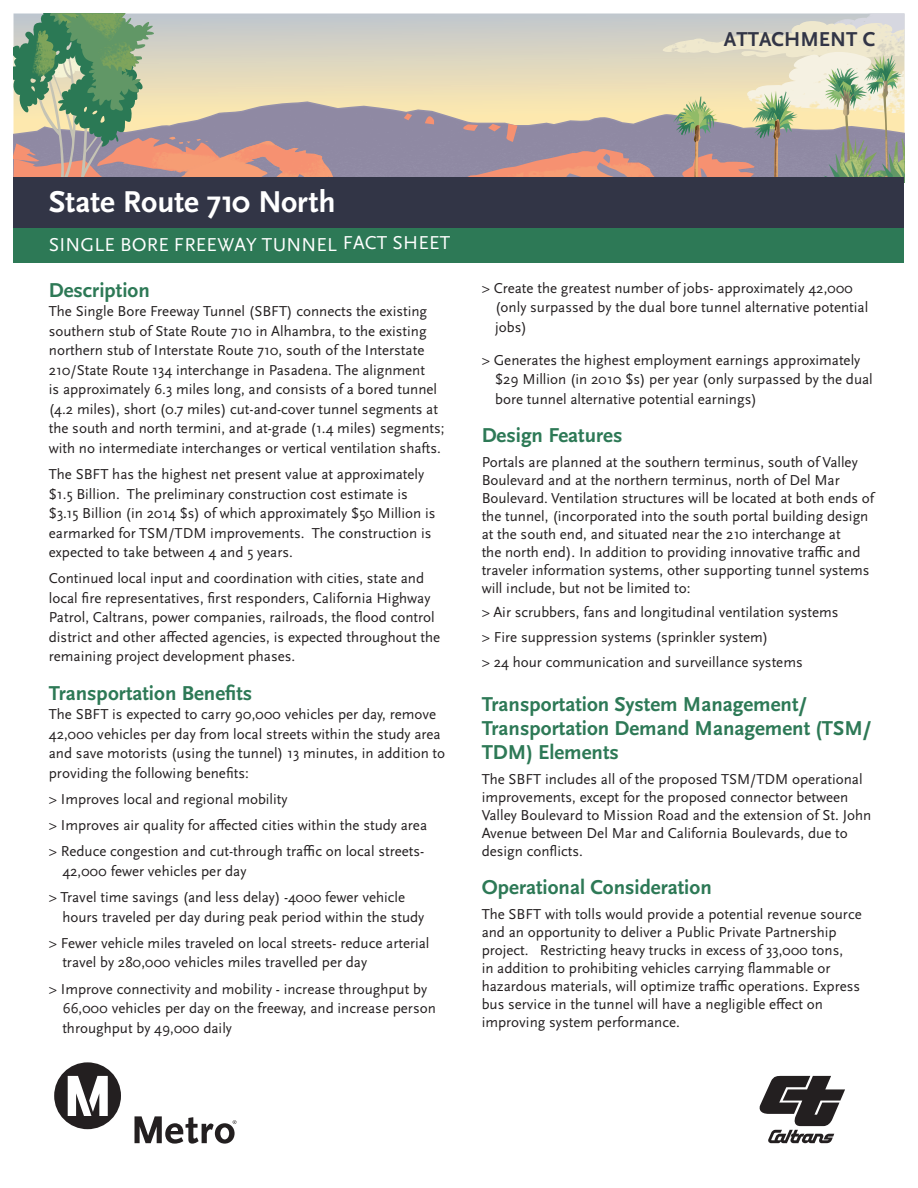
<style>
.page{position:relative;width:918px;height:1188px;background:#fff}
.page>*{position:absolute;margin:0;border:0;box-sizing:border-box;transform-origin:0 0}
.t1{font:700 31.5px "Scala Sans Pro";color:#fff}
.t2{font:700 21px/24px "Scala Sans Pro";color:#2d7956}
.t3{font:700 21px "Scala Sans Pro";color:#323546}
.t4{font:19.5px "Scala Sans Pro";letter-spacing:.01em;color:#fff}
.t5{font:15px/19.5px "Scala Sans Pro";color:#231f20}
.s1{font-family:"Scala Sans"}
</style>
<div class="page">
<svg style="left:14px;top:14px;width:890px;height:163px;background:#bfb8a8"></svg>
<div style="left:14px;top:177px;width:890px;height:53px;background:#323546"></div>
<div style="left:14px;top:228px;width:890px;height:34px;background:#2d7956"></div>
<div style="left:54px;top:1062px;width:67px;height:67px;background:#231f20;border-radius:50%"></div>
<svg style="left:68px;top:1076px;width:40px;height:40px"></svg>
<svg style="left:135px;top:1116px;width:102px;height:28px"></svg>
<svg style="left:759px;top:1076px;width:86px;height:67px"></svg>
<h2 class="t3" style="left:724px;top:27px;width:153px">ATTACHMENT <span class="s1">C</span></h2>
<h1 class="t1" style="left:49px;top:184px;width:288px">State Route 710 North</h1>
<h3 class="t4" style="left:49px;top:234px;width:403px">SINGLE BORE FREEWAY TUNNEL FACT SHEET</h3>
<h2 class="t2" style="left:49px;top:278px;width:102px">Description</h2>
<p class="t5" style="left:49px;top:302px;width:397px">The Single Bore Freeway Tunnel (SBFT) connects the existing southern stub of State Route 710 in Alhambra, to the existing northern stub of Interstate Route 710, south of the Interstate 210/State Route 134 interchange in Pasadena. The alignment<br>is approximately 6.3 miles long, and consists of a bored tunnel (4.2 miles), short (0.7 miles) cut-and-cover tunnel segments at the south and north termini, and at-grade (1.4 miles) segments; with no intermediate interchanges or vertical ventilation shafts.</p>
<p class="t5" style="left:49px;top:465px;width:388px">The SBFT has the highest net present value at approximately $1.5 Billion. The preliminary construction cost estimate is $3.15 Billion (in 2014 $s) of which approximately $50 Million is earmarked for TSM/TDM improvements. The construction is expected to take between 4 and 5 years.</p>
<p class="t5" style="left:49px;top:569px;width:393px">Continued local input and coordination with cities, state and local fire representatives, first responders, California Highway Patrol, Caltrans, power companies, railroads, the flood control district and other affected agencies, is expected throughout the remaining project development phases.</p>
<h2 class="t2" style="left:49px;top:681px;width:205px">Transportation Benefits</h2>
<p class="t5" style="left:49px;top:705px;width:398px">The SBFT is expected to carry 90,000 vehicles per day, remove 42,000 vehicles per day from local streets within the study area and save motorists (using the tunnel) 13 minutes, in addition to providing the following benefits:</p>
<p class="t5" style="left:49px;top:786px;width:380px;line-height:26.2px">&gt; Improves local and regional mobility<br>&gt; Improves air quality for affected cities within the study area &gt; Reduce congestion and cut-through traffic on local streets-</p>
<p class="t5" style="left:49px;top:858px;width:358px;line-height:26.2px;text-indent:14px">42,000 fewer vehicles per day<br>&gt; Travel time savings (and less delay) -4000 fewer vehicle</p>
<p class="t5" style="left:49px;top:904px;width:382px;line-height:26.2px;text-align:center">hours traveled per day during peak period within the study<br>&gt; Fewer vehicle miles traveled on local streets- reduce arterial</p>
<p class="t5" style="left:49px;top:950px;width:380px;line-height:26.2px;text-indent:14px">travel by 280,000 vehicles miles travelled per day<br>&gt; Improve connectivity and mobility - increase throughput by</p>
<p class="t5" style="left:62px;top:999px;width:375px">66,000 vehicles per day on the freeway, and increase person throughput by 49,000 daily</p>
<p class="t5" style="left:495px;top:278px;width:375px;text-indent:-14px">&gt; Create the greatest number of jobs- approximately 42,000 (only surpassed by the dual bore tunnel alternative potential jobs)</p>
<p class="t5" style="left:495px;top:350px;width:379px;text-indent:-14px">&gt; Generates the highest employment earnings approximately $29 Million (in 2010 $s) per year (only surpassed by the dual bore tunnel alternative potential earnings)</p>
<h2 class="t2" style="left:482px;top:423px;width:142px">Design Features</h2>
<p class="t5" style="left:482px;top:453px;width:394px;line-height:18px">Portals are planned at the southern terminus, south of Valley Boulevard and at the northern terminus, north of Del Mar Boulevard. Ventilation structures will be located at both ends of the tunnel, (incorporated into the south portal building design at the south end, and situated near the 210 interchange at<br>the north end). In addition to providing innovative traffic and traveler information systems, other supporting tunnel systems will include, but not be limited to:</p>
<p class="t5" style="left:482px;top:600px;width:359px;line-height:24.8px">&gt; Air scrubbers, fans and longitudinal ventilation systems &gt; Fire suppression systems (sprinkler system)<br>&gt; 24 hour communication and surveillance systems</p>
<h2 class="t2" style="left:482px;top:692px;width:391px">Transportation System Management/<br>Transportation Demand Management (TSM/<br>TDM) Elements</h2>
<p class="t5" style="left:482px;top:770px;width:391px;line-height:18px">The SBFT includes all of the proposed TSM/TDM operational improvements, except for the proposed connector between Valley Boulevard to Mission Road and the extension of St. John Avenue between Del Mar and California Boulevards, due to design conflicts.</p>
<h2 class="t2" style="left:482px;top:875px;width:232px">Operational Consideration</h2>
<p class="t5" style="left:482px;top:905px;width:382px;line-height:18px">The SBFT with tolls would provide a potential revenue source and an opportunity to deliver a Public Private Partnership project. Restricting heavy trucks in excess of 33,000 tons,<br>in addition to prohibiting vehicles carrying flammable or hazardous materials, will optimize traffic operations. Express bus service in the tunnel will have a negligible effect on improving system performance.</p>
</div>
